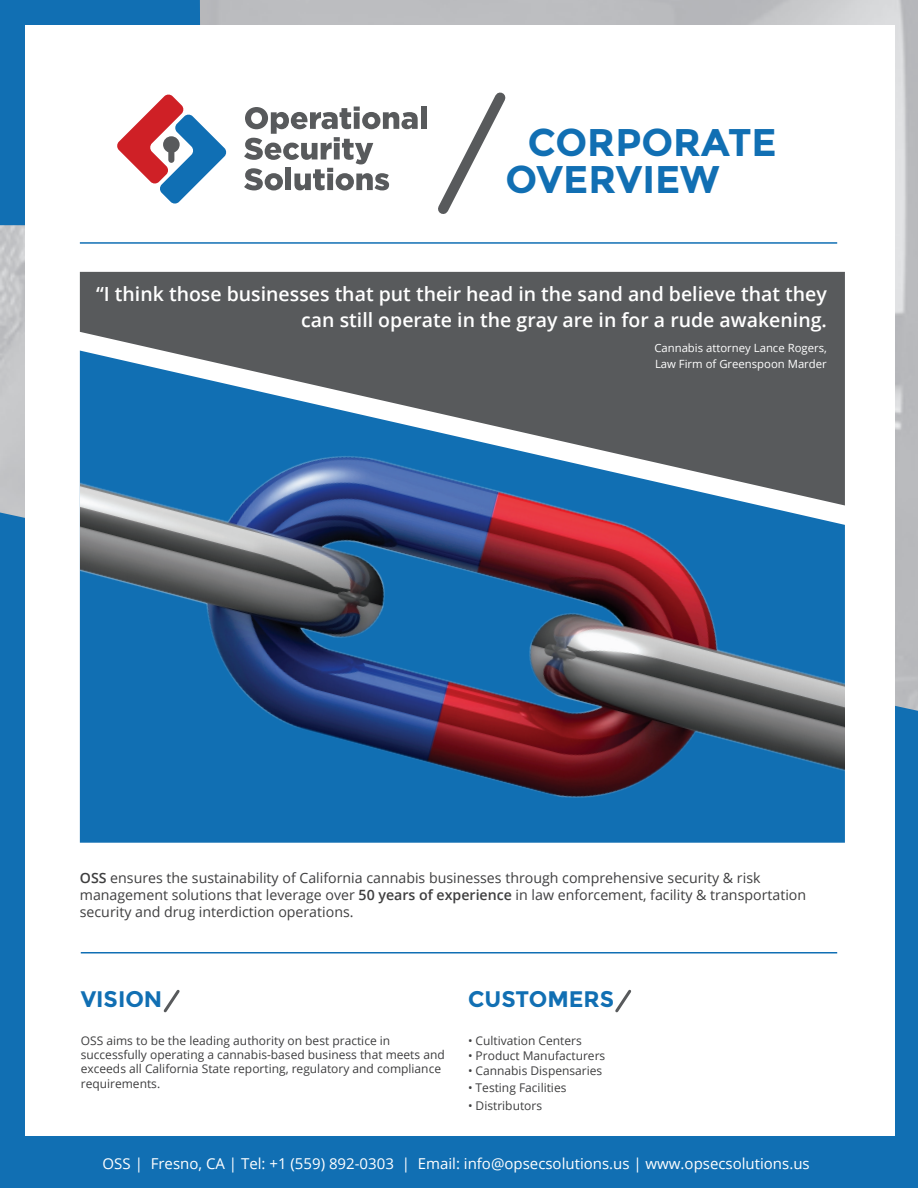
<style>
.page{position:relative;width:918px;height:1188px;background:#fff}
.page>*{position:absolute;margin:0;border:0;box-sizing:border-box;transform-origin:0 0}
.t1{font:700 38.55px "Montserrat";color:#116fb3}
.t2{font:700 22.5px "Montserrat";color:#116fb3}
.t3{font:600 19.5px/25.8px "Open Sans";color:#fff;text-align:right}
.t4{font:15px "Open Sans";color:#fff}
.t5{font:14.1px/17px "Open Sans";color:#3e3e3f}
.t6{font:12px/14.4px "Open Sans";color:#3e3e3f}
.t7{font:11.25px/15.5px "Open Sans";color:#fff}
.s1{font-weight:600}
</style>
<div class="page">
<img style="left:0;top:0;width:918px;height:513px">
<div style="left:0;top:513px;width:918px;height:675px;background:#116fb3"></div>
<div style="left:0;top:0;width:200px;height:225px;background:#116fb3"></div>
<div style="left:25px;top:25px;width:870px;height:1111px;background:#fff"></div>
<hr style="left:81px;top:952px;width:756px;height:2px;background:#106fb4">
<div style="left:80px;top:272px;width:765px;height:79px;background:#585a5c"></div>
<img style="left:81px;top:345px;width:763px;height:498px">
<hr style="left:80px;top:242px;width:757px;height:2px;background:#106fb4">
<svg style="left:438px;top:92px;width:68px;height:122px"></svg>
<div style="left:421px;top:107px;width:6px;height:22px;background:#585a5c"></div>
<svg style="left:244px;top:107px;width:174px;height:83px"></svg>
<svg style="left:117px;top:94px;width:110px;height:110px"></svg>
<svg style="left:163px;top:989px;width:17px;height:24px"></svg>
<svg style="left:615px;top:989px;width:17px;height:24px"></svg>
<h1 class="t1" style="left:528px;top:118px;width:250px">CORPORATE</h1>
<h1 class="t1" style="left:505px;top:155px;width:216px">OVERVIEW</h1>
<h3 class="t3" style="left:96px;top:281px;width:732px">“I think those businesses that put their head in the sand and believe that they can still operate in the gray are in for a rude awakening.</h3>
<p class="t7" style="left:654px;top:340px;width:174px">Cannabis attorney Lance Rogers,<br>Law Firm of Greenspoon Marder</p>
<p class="t5" style="left:80px;top:869px;width:728px"><span class="s1">OSS</span> ensures the sustainability of California cannabis businesses through comprehensive security &amp; risk management solutions that leverage over <span class="s1">50 years of experience</span> in law enforcement, facility &amp; transportation security and drug interdiction operations.</p>
<h2 class="t2" style="left:81px;top:986px;width:83px">VISION</h2>
<h2 class="t2" style="left:468px;top:986px;width:148px">CUSTOMERS</h2>
<p class="t6" style="left:81px;top:1033px;width:366px">OSS aims to be the leading authority on best practice in successfully operating a cannabis-based business that meets and exceeds all California State reporting, regulatory and compliance requirements.</p>
<p class="t6" style="left:468px;top:1033px;width:115px">• Cultivation Centers</p>
<p class="t6" style="left:468px;top:1048px;width:139px">• Product Manufacturers</p>
<p class="t6" style="left:468px;top:1063px;width:136px">• Cannabis Dispensaries</p>
<p class="t6" style="left:468px;top:1081px;width:100px">• Testing Facilities</p>
<p class="t6" style="left:468px;top:1098px;width:76px">• Distributors</p>
<p class="t4" style="left:103px;top:1153px;width:709px">OSS | Fresno, CA | Tel: +1 (559) 892-0303 | Email: info@opsecsolutions.us | www.opsecsolutions.us</p>
</div>
